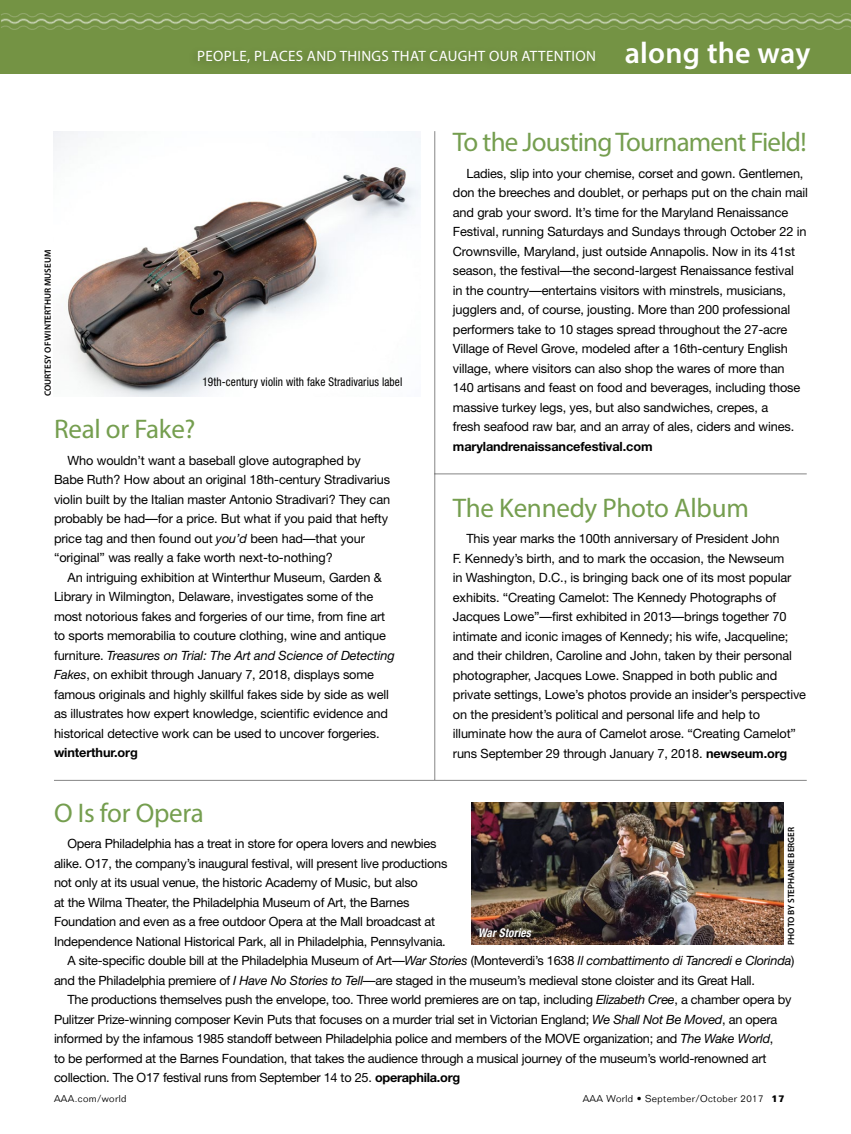
<style>
.page{position:relative;width:851px;height:1134px;background:#fff}
.page>*{position:absolute;margin:0;border:0;box-sizing:border-box;transform-origin:0 0}
.t1{font:600 30px "Myriad Pro";letter-spacing:.01em;color:#fff}
.t2{font:27px "Myriad Pro";letter-spacing:-.015em;color:#759e4f}
.t3{font:15px "Myriad Pro";letter-spacing:.02em;color:#fff}
.t4{font:12.75px/19.5px "Helvetica Neue";letter-spacing:-.01em;color:#000}
.t5{font:condensed 12px "Helvetica Neue";letter-spacing:.01em;color:#000;scale:.94 1}
.t6{font:italic 700 condensed 12px "Helvetica Neue";letter-spacing:.01em;color:#fff;scale:.94 1}
.t7{font:300 9.75px "Folio";letter-spacing:.04em;color:#000}
.t8{font:600 9px "Myriad Pro";color:#000}
.s1{font-style:italic}
.s2{font-weight:700}
</style>
<div class="page">
<div style="left:0;top:0;width:850px;height:74px;background:#749344"></div>
<svg style="left:1px;top:13px;width:849px;height:17px"></svg>
<hr style="left:434px;top:131px;width:1px;height:649px;background:#000">
<hr style="left:54px;top:780px;width:752px;height:1px;background:#000">
<img style="left:54px;top:131px;width:367px;height:265px">
<img style="left:471px;top:803px;width:312px;height:142px">
<svg style="left:474px;top:923px;width:67px;height:22px"></svg>
<hr style="left:434px;top:474px;width:372px;height:1px;background:#000">
<p class="t3" style="left:197px;top:46px;width:400px">PEOPLE, PLACES AND THINGS THAT CAUGHT OUR ATTENTION</p>
<p class="t1" style="left:624px;top:34px;width:187px">along the way</p>
<p class="t8" style="left:42px;top:396px;width:148px;rotate:-90deg">COURTESY OF WINTERTHUR MUSEUM</p>
<p class="t5" style="left:202px;top:375px;width:214px">19th-century violin with fake Stradivarius label</p>
<p class="t2" style="left:54px;top:413px;width:143px">Real or Fake?</p>
<p class="t4" style="left:54px;top:450px;width:338px;text-indent:14px">Who wouldn’t want a baseball glove autographed by Babe Ruth? How about an original 18th-century Stradivarius violin built by the Italian master Antonio Stradivari? They can probably be had—for a price. But what if you paid that hefty price tag and then found out <span class="s1">you’d</span> been had—that your “original” was really a fake worth next-to-nothing?</p>
<p class="t4" style="left:54px;top:567px;width:342px;text-indent:14px">An intriguing exhibition at Winterthur Museum, Garden &amp; Library in Wilmington, Delaware, investigates some of the most notorious fakes and forgeries of our time, from fine art to sports memorabilia to couture clothing, wine and antique furniture. <span class="s1">Treasures on Trial: The Art and Science of Detecting Fakes</span>, on exhibit through January 7, 2018, displays some famous originals and highly skillful fakes side by side as well as illustrates how expert knowledge, scientific evidence and historical detective work can be used to uncover forgeries. <span class="s2">winterthur.org</span></p>
<p class="t2" style="left:453px;top:126px;width:355px">To the Jousting Tournament Field!</p>
<p class="t4" style="left:453px;top:163px;width:357px;text-indent:14px">Ladies, slip into your chemise, corset and gown. Gentlemen, don the breeches and doublet, or perhaps put on the chain mail and grab your sword. It’s time for the Maryland Renaissance Festival, running Saturdays and Sundays through October 22 in Crownsville, Maryland, just outside Annapolis. Now in its 41st season, the festival—the second-largest Renaissance festival<br>in the country—entertains visitors with minstrels, musicians, jugglers and, of course, jousting. More than 200 professional performers take to 10 stages spread throughout the 27-acre Village of Revel Grove, modeled after a 16th-century English village, where visitors can also shop the wares of more than 140 artisans and feast on food and beverages, including those massive turkey legs, yes, but also sandwiches, crepes, a<br>fresh seafood raw bar, and an array of ales, ciders and wines. <span class="s2">marylandrenaissancefestival.com</span></p>
<p class="t2" style="left:453px;top:491px;width:297px">The Kennedy Photo Album</p>
<p class="t4" style="left:453px;top:529px;width:355px;text-indent:14px">This year marks the 100th anniversary of President John<br>F. Kennedy’s birth, and to mark the occasion, the Newseum<br>in Washington, D.C., is bringing back one of its most popular exhibits. “Creating Camelot: The Kennedy Photographs of Jacques Lowe”—first exhibited in 2013—brings together 70 intimate and iconic images of Kennedy; his wife, Jacqueline; and their children, Caroline and John, taken by their personal photographer, Jacques Lowe. Snapped in both public and private settings, Lowe’s photos provide an insider’s perspective on the president’s political and personal life and help to illuminate how the aura of Camelot arose. “Creating Camelot” runs September 29 through January 7, 2018. <span class="s2">newseum.org</span></p>
<p class="t2" style="left:54px;top:796px;width:151px">O Is for Opera</p>
<p class="t4" style="left:54px;top:834px;width:395px;text-indent:14px">Opera Philadelphia has a treat in store for opera lovers and newbies alike. O17, the company’s inaugural festival, will present live productions not only at its usual venue, the historic Academy of Music, but also<br>at the Wilma Theater, the Philadelphia Museum of Art, the Barnes Foundation and even as a free outdoor Opera at the Mall broadcast at Independence National Historical Park, all in Philadelphia, Pennsylvania.</p>
<p class="t4" style="left:54px;top:951px;width:741px;text-indent:14px">A site-specific double bill at the Philadelphia Museum of Art—<span class="s1">War Stories</span> (Monteverdi’s 1638 <span class="s1">Il combattimento di Tancredi e Clorinda</span>) and the Philadelphia premiere of <span class="s1">I Have No Stories to Tell</span>—are staged in the museum’s medieval stone cloister and its Great Hall.</p>
<p class="t4" style="left:54px;top:990px;width:738px;text-indent:14px">The productions themselves push the envelope, too. Three world premieres are on tap, including <span class="s1">Elizabeth Cree</span>, a chamber opera by Pulitzer Prize-winning composer Kevin Puts that focuses on a murder trial set in Victorian England; <span class="s1">We Shall Not Be Moved</span>, an opera informed by the infamous 1985 standoff between Philadelphia police and members of the MOVE organization; and <span class="s1">The Wake World</span>,<br>to be performed at the Barnes Foundation, that takes the audience through a musical journey of the museum’s world-renowned art collection. The O17 festival runs from September 14 to 25. <span class="s2">operaphila.org</span></p>
<p class="t8" style="left:785px;top:945px;width:119px;rotate:-90deg">PHOTO BY STEPHANIE BERGER</p>
<p class="t6" style="left:478px;top:925px;width:58px">War Stories</p>
<p class="t7" style="left:54px;top:1093px;width:74px">AAA.com/world</p>
<p class="t7" style="left:582px;top:1093px;width:203px">AAA World • September/October 2017 <span class="s2">17</span></p>
</div>
